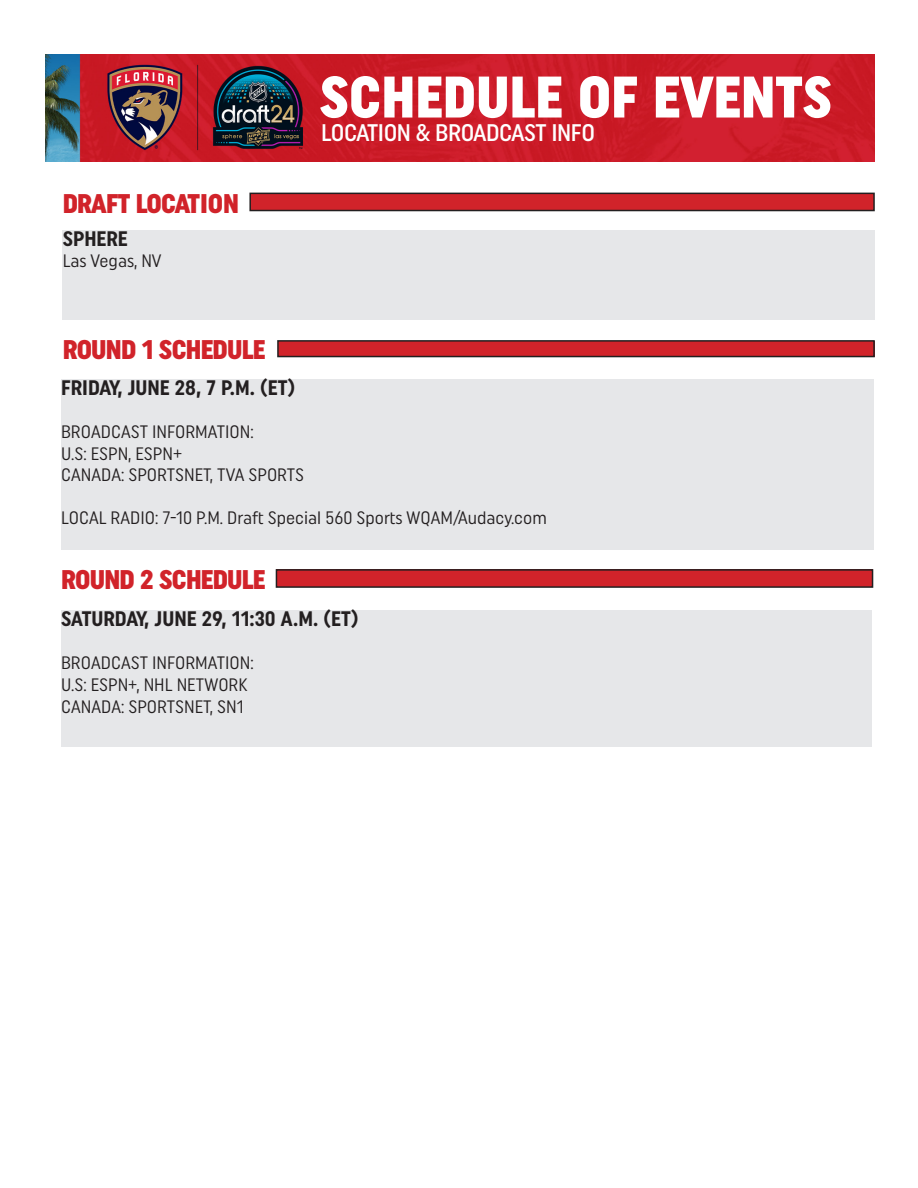
<style>
.page{position:relative;width:918px;height:1188px;background:#fff}
.page>*{position:absolute;margin:0;border:0;box-sizing:border-box;transform-origin:0 0}
.t1{font:900 58.5px "Uniform Condensed";color:#fff}
.t2{font:900 27px "Uniform Condensed";letter-spacing:-.03em;color:#d1232a}
.t3{font:500 24px "Uniform Condensed";letter-spacing:-.02em;color:#fff}
.t4{font:700 21px "Uniform Condensed";color:#231f20}
.t5{font:18px "Uniform Condensed";color:#231f20}
</style>
<div class="page">
<div style="left:250px;top:193px;width:624px;height:18px;background:#d1232a"></div>
<div style="left:249px;top:193px;width:626px;height:18px;border:2px solid #231f20"></div>
<div style="left:278px;top:341px;width:596px;height:16px;background:#d1232a"></div>
<div style="left:277px;top:340px;width:598px;height:17px;border:2px solid #231f20"></div>
<div style="left:276px;top:570px;width:597px;height:17px;background:#d1232a"></div>
<div style="left:276px;top:569px;width:597px;height:19px;border:2px solid #231f20"></div>
<div style="left:63px;top:230px;width:812px;height:90px;background:#e6e7e9"></div>
<div style="left:61px;top:379px;width:812px;height:170px;background:#e6e7e9"></div>
<div style="left:61px;top:611px;width:811px;height:136px;background:#e6e7e9"></div>
<img style="left:45px;top:54px;width:830px;height:108px">
<p class="t2" style="left:63px;top:187px;width:178px">DRAFT LOCATION</p>
<p class="t4" style="left:63px;top:226px;width:67px">SPHERE</p>
<p class="t5" style="left:63px;top:250px;width:100px">Las Vegas, NV</p>
<p class="t2" style="left:63px;top:333px;width:204px">ROUND 1 SCHEDULE</p>
<p class="t1" style="left:320px;top:62px;width:514px">SCHEDULE OF EVENTS</p>
<p class="t3" style="left:321px;top:118px;width:276px">LOCATION &amp; BROADCAST INFO</p>
<p class="t4" style="left:61px;top:375px;width:236px">FRIDAY, JUNE 28, 7 P.M. (ET)</p>
<p class="t5" style="left:61px;top:421px;width:194px">BROADCAST INFORMATION:</p>
<p class="t5" style="left:61px;top:442px;width:122px">U.S: ESPN, ESPN+</p>
<p class="t5" style="left:61px;top:464px;width:244px">CANADA: SPORTSNET, TVA SPORTS</p>
<p class="t5" style="left:61px;top:507px;width:487px">LOCAL RADIO: 7-10 P.M. Draft Special 560 Sports WQAM/Audacy.com</p>
<p class="t2" style="left:61px;top:564px;width:206px">ROUND 2 SCHEDULE</p>
<p class="t4" style="left:61px;top:606px;width:299px">SATURDAY, JUNE 29, 11:30 A.M. (ET)</p>
<p class="t5" style="left:61px;top:652px;width:194px">BROADCAST INFORMATION:</p>
<p class="t5" style="left:61px;top:674px;width:188px">U.S: ESPN+, NHL NETWORK</p>
<p class="t5" style="left:61px;top:696px;width:184px">CANADA: SPORTSNET, SN1</p>
</div>
